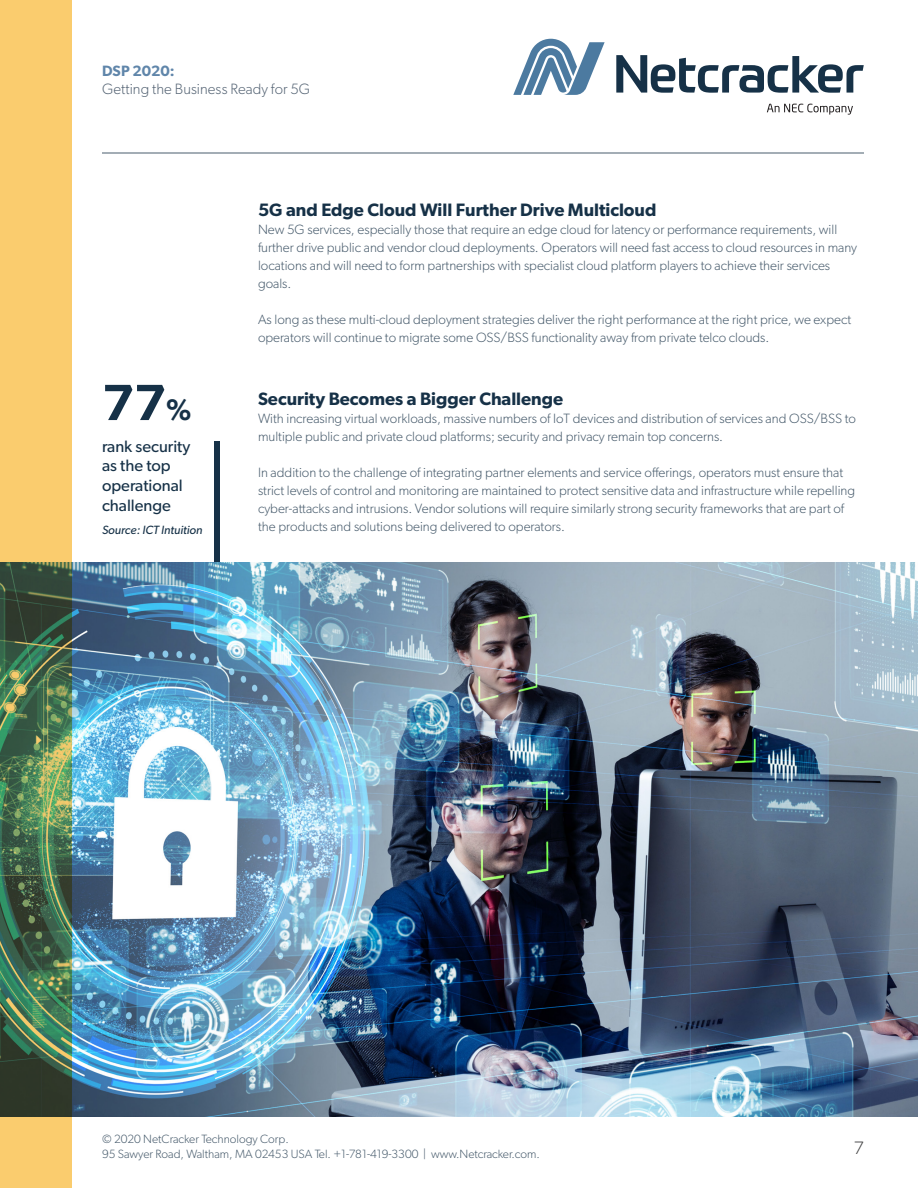
<style>
.page{position:relative;width:918px;height:1188px;background:#fff}
.page>*{position:absolute;margin:0;border:0;box-sizing:border-box;transform-origin:0 0}
.Body_9_12{font:600 51px "Gibson";color:#163147}
.H2_14_18{font:600 18px "Gibson";color:#163147}
.t1{font:300 18px "Gibson";color:#3e3e3f}
.Body_9_12-2{font:16.5px/19.8px "Gibson";color:#163147}
.t2{font:300 15px "Gibson";letter-spacing:.005em;color:#566575}
.t3{font:600 15px "Gibson";letter-spacing:-.005em;color:#6086aa}
.Body_9_12-3{font:300 13.5px/18px "Gibson";color:#465a6b}
.t4{font:300 12px/14.4px "Gibson";color:#465a6b}
.Body_9_12-4{font:italic 12px "Gibson";color:#163147}
.s1{font-size:30px}
</style>
<div class="page">
<div style="left:214px;top:441px;width:6px;height:124px;background:#163147"></div>
<img style="left:72px;top:562px;width:846px;height:555px">
<svg style="left:0;top:0;width:72px;height:1188px;background:#a79e5d"></svg>
<hr style="left:102px;top:153px;width:762px;height:1px;background:#a3adb5">
<svg style="left:616px;top:55px;width:248px;height:38px"></svg>
<svg style="left:513px;top:39px;width:92px;height:56px"></svg>
<svg style="left:767px;top:104px;width:86px;height:11px"></svg>
<p class="t3" style="left:102px;top:62px;width:74px">DSP 2020:</p>
<p class="t2" style="left:102px;top:80px;width:210px">Getting the Business Ready for 5G</p>
<p class="Body_9_12" style="left:102px;top:372px;width:91px">77<span class="s1">%</span></p>
<p class="Body_9_12-2" style="left:102px;top:436px;width:90px">rank security as the top operational challenge</p>
<p class="Body_9_12-4" style="left:102px;top:522px;width:102px">Source: ICT Intuition</p>
<p class="H2_14_18" style="left:258px;top:199px;width:400px">5G and Edge Cloud Will Further Drive Multicloud</p>
<p class="Body_9_12-3" style="left:258px;top:220px;width:601px">New 5G services, especially those that require an edge cloud for latency or performance requirements, will further drive public and vendor cloud deployments. Operators will need fast access to cloud resources in many locations and will need to form partnerships with specialist cloud platform players to achieve their services goals.</p>
<p class="Body_9_12-3" style="left:258px;top:310px;width:595px">As long as these multi-cloud deployment strategies deliver the right performance at the right price, we expect operators will continue to migrate some OSS/BSS functionality away from private telco clouds.</p>
<p class="H2_14_18" style="left:258px;top:388px;width:307px">Security Becomes a Bigger Challenge</p>
<p class="Body_9_12-3" style="left:258px;top:409px;width:600px">With increasing virtual workloads, massive numbers of IoT devices and distribution of services and OSS/BSS to multiple public and private cloud platforms; security and privacy remain top concerns.</p>
<p class="Body_9_12-3" style="left:258px;top:463px;width:599px">In addition to the challenge of integrating partner elements and service offerings, operators must ensure that strict levels of control and monitoring are maintained to protect sensitive data and infrastructure while repelling cyber-attacks and intrusions. Vendor solutions will require similarly strong security frameworks that are part of the products and solutions being delivered to operators.</p>
<p class="t4" style="left:102px;top:1132px;width:439px">© 2020 NetCracker Technology Corp.<br>95 Sawyer Road, Waltham, MA 02453 USA Tel. +1-781-419-3300 | www.Netcracker.com.</p>
<h2 class="t1" style="left:854px;top:1137px;width:12px">7</h2>
</div>
